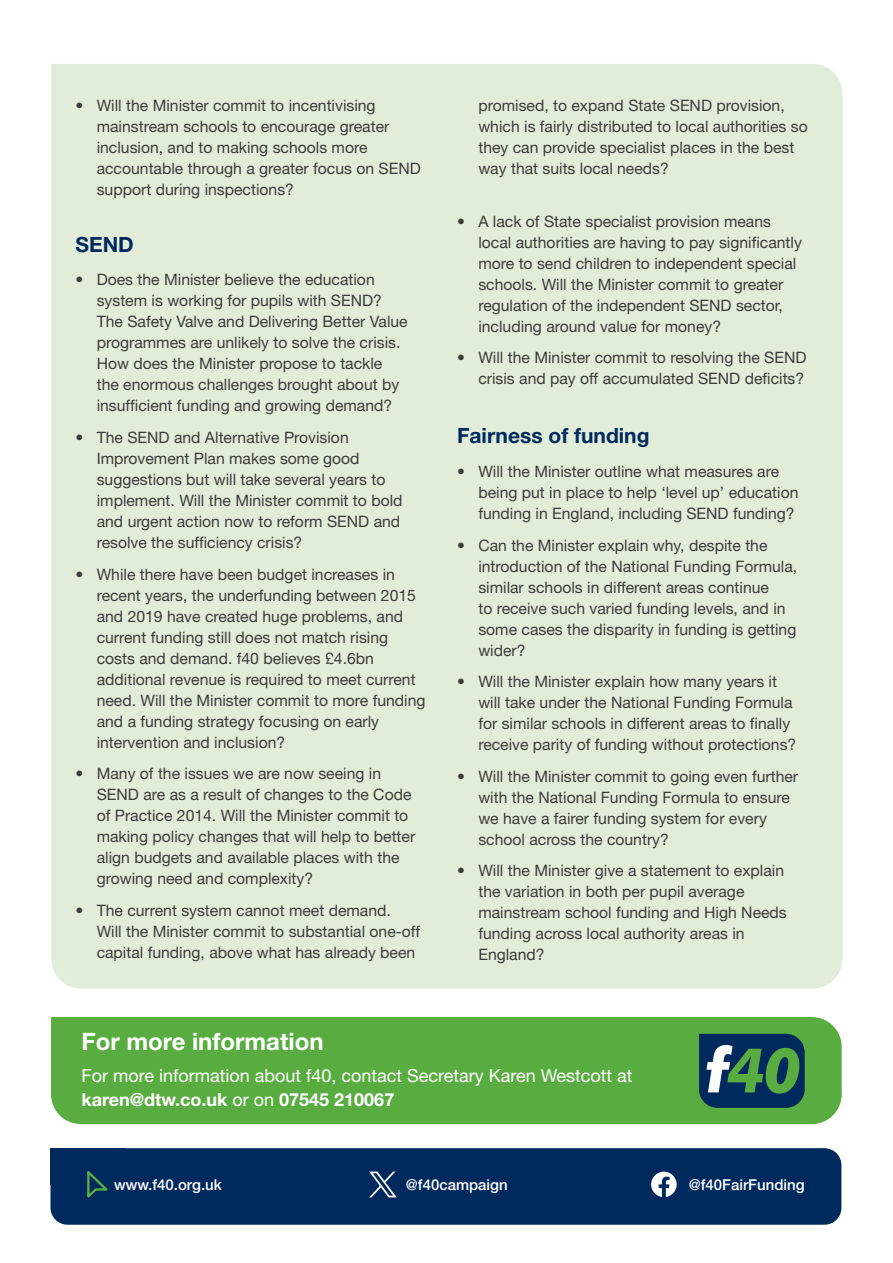
<style>
.page{position:relative;width:893px;height:1263px;background:#fff}
.page>*{position:absolute;margin:0;border:0;box-sizing:border-box;transform-origin:0 0}
.subhead_navy_14pt{font:700 24px "Helvetica Neue LT Pro";color:#fff}
.Bulleted{font:700 21px "Helvetica Neue LT Pro";color:#00295e}
.t1{font:18px/24px "Helvetica Neue LT Pro";color:#fff}
.Bulleted-2{font:15.75px/21px "Helvetica Neue LT Pro";color:#3c3c3b}
.t2{font:500 15px "Helvetica Neue LT Pro";color:#fff}
.s1{font-weight:700}
</style>
<div class="page">
<div style="left:51px;top:64px;width:791px;height:925px;background:#e2edd9"></div>
<div style="left:50px;top:1148px;width:791px;height:77px;background:#00295e;border-radius:17px"></div>
<div style="left:50px;top:1148px;width:75px;height:37px;background:#00295e"></div>
<svg style="left:87px;top:1171px;width:21px;height:27px"></svg>
<svg style="left:651px;top:1171px;width:26px;height:26px"></svg>
<svg style="left:369px;top:1171px;width:28px;height:26px"></svg>
<div style="left:51px;top:1017px;width:791px;height:107px;background:#59ad40"></div>
<svg style="left:699px;top:1034px;width:106px;height:74px;background:#2c5d63"></svg>
<p class="Bulleted-2" style="left:97px;top:95px;width:326px;text-indent:-21px">• Will the Minister commit to incentivising mainstream schools to encourage greater inclusion, and to making schools more accountable through a greater focus on SEND support during inspections?</p>
<p class="Bulleted" style="left:75px;top:231px;width:60px">SEND</p>
<p class="Bulleted-2" style="left:97px;top:269px;width:312px;text-indent:-21px">• Does the Minister believe the education system is working for pupils with SEND?<br>The Safety Valve and Delivering Better Value programmes are unlikely to solve the crisis.<br>How does the Minister propose to tackle the enormous challenges brought about by insufficient funding and growing demand?</p>
<p class="Bulleted-2" style="left:97px;top:427px;width:307px;text-indent:-21px">• The SEND and Alternative Provision Improvement Plan makes some good suggestions but will take several years to implement. Will the Minister commit to bold and urgent action now to reform SEND and resolve the sufficiency crisis?</p>
<p class="Bulleted-2" style="left:97px;top:563px;width:330px;text-indent:-21px">• While there have been budget increases in recent years, the underfunding between 2015 and 2019 have created huge problems, and current funding still does not match rising costs and demand. f40 believes £4.6bn additional revenue is required to meet current need. Will the Minister commit to more funding and a funding strategy focusing on early intervention and inclusion?</p>
<p class="Bulleted-2" style="left:97px;top:763px;width:320px;text-indent:-21px">• Many of the issues we are now seeing in SEND are as a result of changes to the Code of Practice 2014. Will the Minister commit to making policy changes that will help to better align budgets and available places with the growing need and complexity?</p>
<p class="Bulleted-2" style="left:97px;top:899px;width:325px;text-indent:-21px">• The current system cannot meet demand.<br>Will the Minister commit to substantial one-off capital funding, above what has already been</p>
<p class="Bulleted-2" style="left:478px;top:95px;width:331px">promised, to expand State SEND provision, which is fairly distributed to local authorities so they can provide specialist places in the best way that suits local needs?</p>
<p class="Bulleted-2" style="left:478px;top:210px;width:325px;text-indent:-21px">• A lack of State specialist provision means local authorities are having to pay significantly more to send children to independent special schools. Will the Minister commit to greater regulation of the independent SEND sector, including around value for money?</p>
<p class="Bulleted-2" style="left:457px;top:347px;width:351px;text-align:right">• Will the Minister commit to resolving the SEND crisis and pay off accumulated SEND deficits?</p>
<p class="Bulleted" style="left:457px;top:423px;width:194px">Fairness of funding</p>
<p class="Bulleted-2" style="left:478px;top:460px;width:322px;text-indent:-21px">• Will the Minister outline what measures are being put in place to help ‘level up’ education funding in England, including SEND funding?</p>
<p class="Bulleted-2" style="left:478px;top:534px;width:320px;text-indent:-21px">• Can the Minister explain why, despite the introduction of the National Funding Formula, similar schools in different areas continue<br>to receive such varied funding levels, and in some cases the disparity in funding is getting wider?</p>
<p class="Bulleted-2" style="left:478px;top:671px;width:319px;text-indent:-21px">• Will the Minister explain how many years it will take under the National Funding Formula for similar schools in different areas to finally receive parity of funding without protections?</p>
<p class="Bulleted-2" style="left:478px;top:765px;width:321px;text-indent:-21px">• Will the Minister commit to going even further with the National Funding Formula to ensure we have a fairer funding system for every school across the country?</p>
<p class="Bulleted-2" style="left:478px;top:860px;width:310px;text-indent:-21px">• Will the Minister give a statement to explain the variation in both per pupil average mainstream school funding and High Needs funding across local authority areas in England?</p>
<p class="subhead_navy_14pt" style="left:81px;top:1026px;width:244px">For more information</p>
<p class="t1" style="left:81px;top:1063px;width:553px">For more information about f40, contact Secretary Karen Westcott at <span class="s1">karen@dtw.co.uk</span> or on <span class="s1">07545 210067</span></p>
<p class="t2" style="left:114px;top:1176px;width:109px">www.f40.org.uk</p>
<p class="t2" style="left:406px;top:1176px;width:103px">@f40campaign</p>
<p class="t2" style="left:689px;top:1176px;width:117px">@f40FairFunding</p>
</div>
